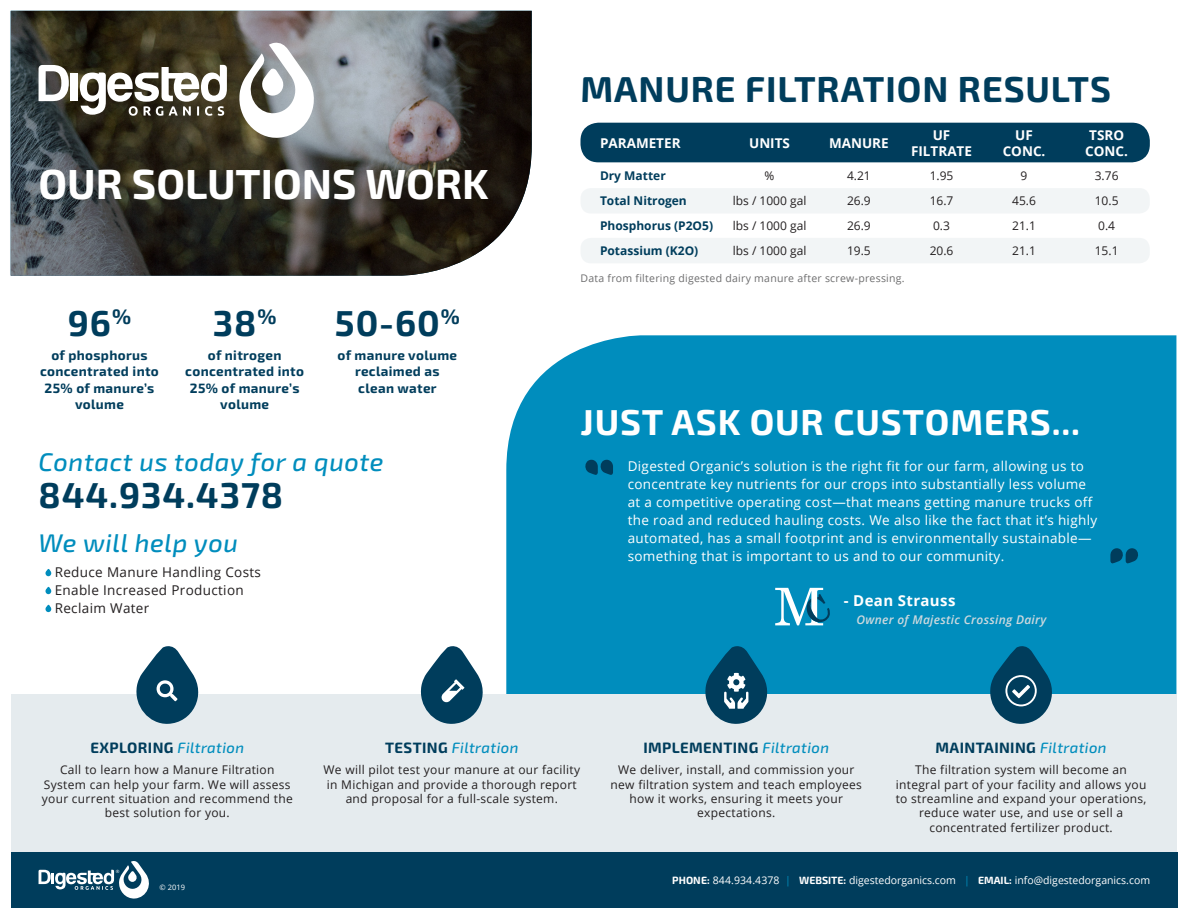
<style>
.page{position:relative;width:1188px;height:918px;background:#fff}
.page>*{position:absolute;margin:0;border:0;box-sizing:border-box;transform-origin:0 0}
.t1{font:700 42px "Exo 2";color:#fff}
.t2{font:700 36px "Exo 2";letter-spacing:.025em;color:#003d5c}
.t3{font:700 36px "Exo 2";letter-spacing:.025em;color:#fff}
.t4{font:italic 500 25.5px "Exo 2";letter-spacing:.025em;color:#008dbd}
.t5{font:700 15px "Exo 2";letter-spacing:.025em;color:#003d5c}
.t6{font:italic 500 15px "Exo 2";letter-spacing:.025em;color:#008dbd}
.t7{font:700 15px "Open Sans";letter-spacing:.025em;color:#fff}
.Copy_-White{font:13.5px/18px "Open Sans";letter-spacing:.025em;color:#fff}
.Bullet_Points{font:700 13.5px/16.5px "Exo 2";letter-spacing:.025em;color:#003d5c;text-align:center}
.Bullet_Points-2{font:13.5px "Open Sans";letter-spacing:.025em;color:#231f20}
.t8{font:700 13.5px/16.2px "Open Sans";color:#fff;text-align:center}
.Copy_-_Iconography{font:12px/14.4px "Open Sans";letter-spacing:.025em;color:#231f20;text-align:center}
.t9{font:700 12px "Open Sans";color:#003d5c}
.Copy_-_Iconography-2{font:12px "Open Sans";color:#231f20}
.t10{font:italic 600 12px "Open Sans";letter-spacing:.025em;color:#ced9de}
.t11{font:10.5px "Open Sans";color:#fff}
.Footnote{font:10.5px "Open Sans";letter-spacing:.025em;color:#6d6d6e}
.t12{font:7.5px "Open Sans";color:#fff}
.t13{font:4.5px "Open Sans";color:#fff}
.s1{font-family:"Ubuntu"}
.s2{font-weight:700;font-style:normal;color:#003d5c}
.s3{font-weight:500;font-style:italic;color:#008dbd}
.s4{font-family:"Exo 2";font-weight:700}
.s5{color:#008dbd}
</style>
<div class="page">
<div style="left:506px;top:335px;width:670px;height:359px;background:#008dbd"></div>
<div style="left:11px;top:694px;width:1165px;height:213px;background:#e5ebee"></div>
<svg style="left:10px;top:11px;width:522px;height:265px;background:#494843"></svg>
<svg style="left:1110px;top:546px;width:29px;height:17px"></svg>
<svg style="left:584px;top:458px;width:29px;height:17px"></svg>
<svg style="left:775px;top:588px;width:55px;height:37px"></svg>
<svg style="left:136px;top:646px;width:63px;height:78px"></svg>
<svg style="left:420px;top:646px;width:63px;height:78px"></svg>
<svg style="left:702px;top:646px;width:74px;height:78px"></svg>
<svg style="left:987px;top:646px;width:74px;height:78px"></svg>
<div style="left:580px;top:188px;width:570px;height:26px;background:#f2f5f6;border-radius:10px"></div>
<div style="left:580px;top:123px;width:570px;height:39px;background:#003d5c;border-radius:18px"></div>
<div style="left:580px;top:238px;width:570px;height:25px;background:#f2f5f6;border-radius:10px"></div>
<svg style="left:39px;top:65px;width:30px;height:36px"></svg>
<div style="left:71px;top:73px;width:7px;height:28px;background:#fff"></div>
<svg style="left:80px;top:65px;width:147px;height:51px"></svg>
<svg style="left:236px;top:42px;width:88px;height:97px"></svg>
<svg style="left:45px;top:569px;width:7px;height:7px"></svg>
<svg style="left:45px;top:605px;width:7px;height:7px"></svg>
<svg style="left:45px;top:587px;width:7px;height:7px"></svg>
<div style="left:11px;top:852px;width:1166px;height:55px;background:#003d5c"></div>
<svg style="left:39px;top:861px;width:110px;height:38px"></svg>
<p class="t1" style="left:39px;top:153px;width:451px">OUR SOLUTIONS WORK</p>
<p class="t2" style="left:68px;top:297px;width:65px">96<sup>%</sup></p>
<p class="Bullet_Points" style="left:40px;top:346px;width:120px">of phosphorus concentrated into<br>25% of manure’s volume</p>
<p class="t2" style="left:213px;top:297px;width:65px">38<sup>%</sup></p>
<p class="Bullet_Points" style="left:185px;top:346px;width:120px">of nitrogen concentrated into<br>25% of manure’s volume</p>
<p class="t2" style="left:335px;top:297px;width:126px">50-60<sup>%</sup></p>
<p class="Bullet_Points" style="left:338px;top:346px;width:121px">of manure volume reclaimed as clean water</p>
<p class="t4" style="left:39px;top:444px;width:347px">Contact us today for a quote</p>
<p class="t2" style="left:39px;top:469px;width:246px">844.934.4378</p>
<p class="t4" style="left:39px;top:525px;width:201px">We will help you</p>
<p class="Bullet_Points-2" style="left:46px;top:563px;width:216px"><span class="s1">•</span> Reduce Manure Handling Costs</p>
<p class="Bullet_Points-2" style="left:46px;top:581px;width:199px"><span class="s1">•</span> Enable Increased Production</p>
<p class="Bullet_Points-2" style="left:46px;top:599px;width:105px"><span class="s1">•</span> Reclaim Water</p>
<p class="t2" style="left:580px;top:63px;width:532px">MANURE FILTRATION RESULTS</p>
<p class="t8" style="left:600px;top:135px;width:82px">PARAMETER</p>
<p class="t8" style="left:749px;top:135px;width:42px">UNITS</p>
<p class="t8" style="left:829px;top:135px;width:61px">MANURE</p>
<p class="t8" style="left:911px;top:126px;width:62px">UF<br>FILTRATE</p>
<p class="t8" style="left:1003px;top:126px;width:44px">UF<br>CONC.</p>
<p class="t8" style="left:1085px;top:126px;width:44px;text-align:left">TSRO<br>CONC.</p>
<p class="t9" style="left:600px;top:167px;width:67px">Dry Matter</p>
<p class="Copy_-_Iconography" style="left:765px;top:168px;width:11px">%</p>
<p class="Copy_-_Iconography" style="left:847px;top:168px;width:25px">4.21</p>
<p class="Copy_-_Iconography" style="left:930px;top:168px;width:25px">1.95</p>
<p class="Copy_-_Iconography" style="left:1021px;top:168px;width:8px">9</p>
<p class="Copy_-_Iconography" style="left:1095px;top:168px;width:25px">3.76</p>
<p class="t9" style="left:600px;top:192px;width:88px">Total Nitrogen</p>
<p class="Copy_-_Iconography-2" style="left:733px;top:193px;width:75px">lbs / 1000 gal</p>
<p class="Copy_-_Iconography" style="left:847px;top:193px;width:25px">26.9</p>
<p class="Copy_-_Iconography" style="left:930px;top:193px;width:25px">16.7</p>
<p class="Copy_-_Iconography" style="left:1012px;top:193px;width:25px">45.6</p>
<p class="Copy_-_Iconography" style="left:1095px;top:193px;width:25px">10.5</p>
<p class="t9" style="left:600px;top:217px;width:115px">Phosphorus (P2O5)</p>
<p class="Copy_-_Iconography-2" style="left:733px;top:218px;width:75px">lbs / 1000 gal</p>
<p class="Copy_-_Iconography" style="left:847px;top:218px;width:25px">26.9</p>
<p class="Copy_-_Iconography" style="left:933px;top:218px;width:18px">0.3</p>
<p class="Copy_-_Iconography" style="left:1012px;top:218px;width:25px">21.1</p>
<p class="Copy_-_Iconography" style="left:1098px;top:218px;width:18px">0.4</p>
<p class="t9" style="left:600px;top:242px;width:100px">Potassium (K2O)</p>
<p class="Copy_-_Iconography-2" style="left:733px;top:243px;width:75px">lbs / 1000 gal</p>
<p class="Copy_-_Iconography" style="left:847px;top:243px;width:25px">19.5</p>
<p class="Copy_-_Iconography" style="left:930px;top:243px;width:25px">20.6</p>
<p class="Copy_-_Iconography" style="left:1012px;top:243px;width:25px">21.1</p>
<p class="Copy_-_Iconography" style="left:1095px;top:243px;width:25px">15.1</p>
<p class="Footnote" style="left:580px;top:271px;width:326px">Data from filtering digested dairy manure after screw-pressing.</p>
<p class="t3" style="left:580px;top:395px;width:501px">JUST ASK OUR CUSTOMERS...</p>
<p class="Copy_-White" style="left:628px;top:457px;width:471px">Digested Organic’s solution is the right fit for our farm, allowing us to concentrate key nutrients for our crops into substantially less volume at a competitive operating cost—that means getting manure trucks off the road and reduced hauling costs. We also like the fact that it’s highly automated, has a small footprint and is environmentally sustainable— something that is important to us and to our community.</p>
<p class="t7" style="left:844px;top:590px;width:113px">- Dean Strauss</p>
<p class="t10" style="left:857px;top:612px;width:191px">Owner of Majestic Crossing Dairy</p>
<p class="t6" style="left:90px;top:737px;width:155px"><span class="s2">EXPLORING</span> Filtration</p>
<p class="Copy_-_Iconography" style="left:42px;top:762px;width:253px">Call to learn how a Manure Filtration System can help your farm. We will assess your current situation and recommend the best solution for you.</p>
<p class="t13" style="left:116px;top:869px;width:5px">®</p>
<p class="t12" style="left:159px;top:882px;width:27px">© 2019</p>
<p class="t6" style="left:385px;top:737px;width:135px"><span class="s2">TESTING</span> Filtration</p>
<p class="Copy_-_Iconography" style="left:324px;top:762px;width:258px">We will pilot test your manure at our facility in Michigan and provide a thorough report and proposal for a full-scale system.</p>
<p class="t5" style="left:643px;top:737px;width:187px">IMPLEMENTING <span class="s3">Filtration</span></p>
<p class="Copy_-_Iconography" style="left:611px;top:762px;width:253px">We deliver, install, and commission your new filtration system and teach employees how it works, ensuring it meets your expectations.</p>
<p class="t5" style="left:936px;top:737px;width:173px">MAINTAINING <span class="s3">Filtration</span></p>
<p class="Copy_-_Iconography" style="left:896px;top:762px;width:252px">The filtration system will become an integral part of your facility and allows you to streamline and expand your operations, reduce water use, and use or sell a concentrated fertilizer product.</p>
<p class="t11" style="left:672px;top:873px;width:480px"><span class="s4">PHONE:</span> 844.934.4378 <span class="s5">|</span> <span class="s4">WEBSITE:</span> digestedorganics.com <span class="s5">|</span> <span class="s4">EMAIL:</span> info@digestedorganics.com</p>
</div>
